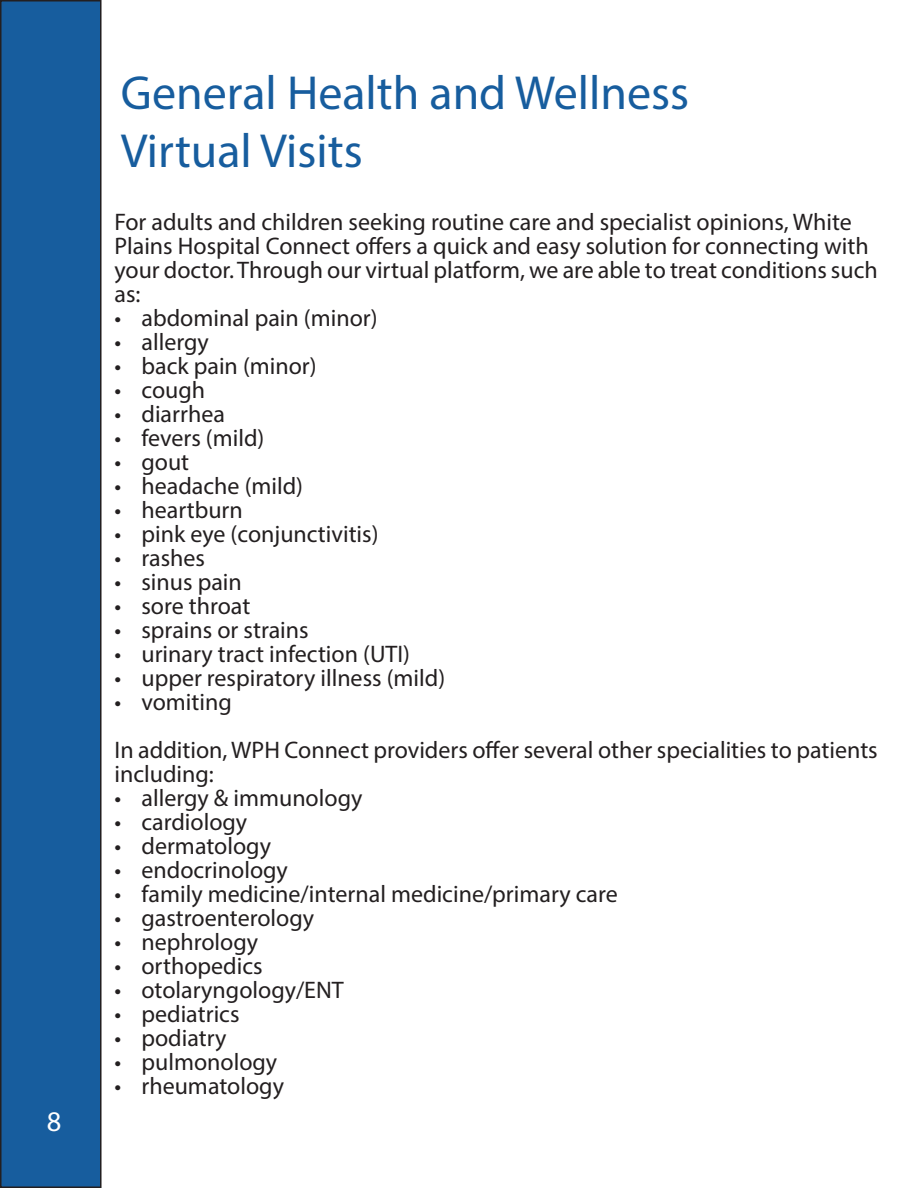
<style>
.page{position:relative;width:918px;height:1188px;background:#fff}
.page>*{position:absolute;margin:0;border:0;box-sizing:border-box;transform-origin:0 0}
.t1{font:48px/57.6px "Myriad Pro";color:#175d9e}
.t2{font:28.5px "Myriad Pro";color:#fff}
.t3{font:24px/24px "Myriad Pro";color:#231f20}
</style>
<div class="page">
<div style="left:1px;top:1px;width:100px;height:1186px;background:#175d9e"></div>
<div style="left:0;top:0;width:102px;height:1188px;border:2px solid #231f20"></div>
<p class="t2" style="left:47px;top:1103px;width:16px">8</p>
<p class="t1" style="left:121px;top:64px;width:570px">General Health and Wellness<br>Virtual Visits</p>
<p class="t3" style="left:114px;top:209px;width:765px">For adults and children seeking routine care and specialist opinions, White Plains Hospital Connect offers a quick and easy solution for connecting with your doctor. Through our virtual platform, we are able to treat conditions such as:</p>
<p class="t3" style="left:114px;top:305px;width:265px">• abdominal pain (minor)</p>
<p class="t3" style="left:114px;top:329px;width:96px">• allergy</p>
<p class="t3" style="left:114px;top:353px;width:204px">• back pain (minor)</p>
<p class="t3" style="left:114px;top:377px;width:92px">• cough</p>
<p class="t3" style="left:114px;top:401px;width:112px">• diarrhea</p>
<p class="t3" style="left:114px;top:425px;width:151px">• fevers (mild)</p>
<p class="t3" style="left:114px;top:449px;width:76px">• gout</p>
<p class="t3" style="left:114px;top:473px;width:190px">• headache (mild)</p>
<p class="t3" style="left:114px;top:497px;width:130px">• heartburn</p>
<p class="t3" style="left:114px;top:521px;width:266px">• pink eye (conjunctivitis)</p>
<p class="t3" style="left:114px;top:545px;width:92px">• rashes</p>
<p class="t3" style="left:114px;top:569px;width:129px">• sinus pain</p>
<p class="t3" style="left:114px;top:593px;width:137px">• sore throat</p>
<p class="t3" style="left:114px;top:617px;width:196px">• sprains or strains</p>
<p class="t3" style="left:114px;top:641px;width:297px">• urinary tract infection (UTI)</p>
<p class="t3" style="left:114px;top:665px;width:332px">• upper respiratory illness (mild)</p>
<p class="t3" style="left:114px;top:689px;width:119px">• vomiting</p>
<p class="t3" style="left:114px;top:737px;width:765px">In addition, WPH Connect providers offer several other specialities to patients including:</p>
<p class="t3" style="left:114px;top:785px;width:249px">• allergy &amp; immunology</p>
<p class="t3" style="left:114px;top:809px;width:134px">• cardiology</p>
<p class="t3" style="left:114px;top:833px;width:158px">• dermatology</p>
<p class="t3" style="left:114px;top:857px;width:175px">• endocrinology</p>
<p class="t3" style="left:114px;top:881px;width:505px">• family medicine/internal medicine/primary care</p>
<p class="t3" style="left:114px;top:905px;width:201px">• gastroenterology</p>
<p class="t3" style="left:114px;top:929px;width:145px">• nephrology</p>
<p class="t3" style="left:114px;top:953px;width:150px">• orthopedics</p>
<p class="t3" style="left:114px;top:977px;width:231px">• otolaryngology/ENT</p>
<p class="t3" style="left:114px;top:1001px;width:127px">• pediatrics</p>
<p class="t3" style="left:114px;top:1025px;width:114px">• podiatry</p>
<p class="t3" style="left:114px;top:1049px;width:164px">• pulmonology</p>
<p class="t3" style="left:114px;top:1073px;width:171px">• rheumatology</p>
</div>
